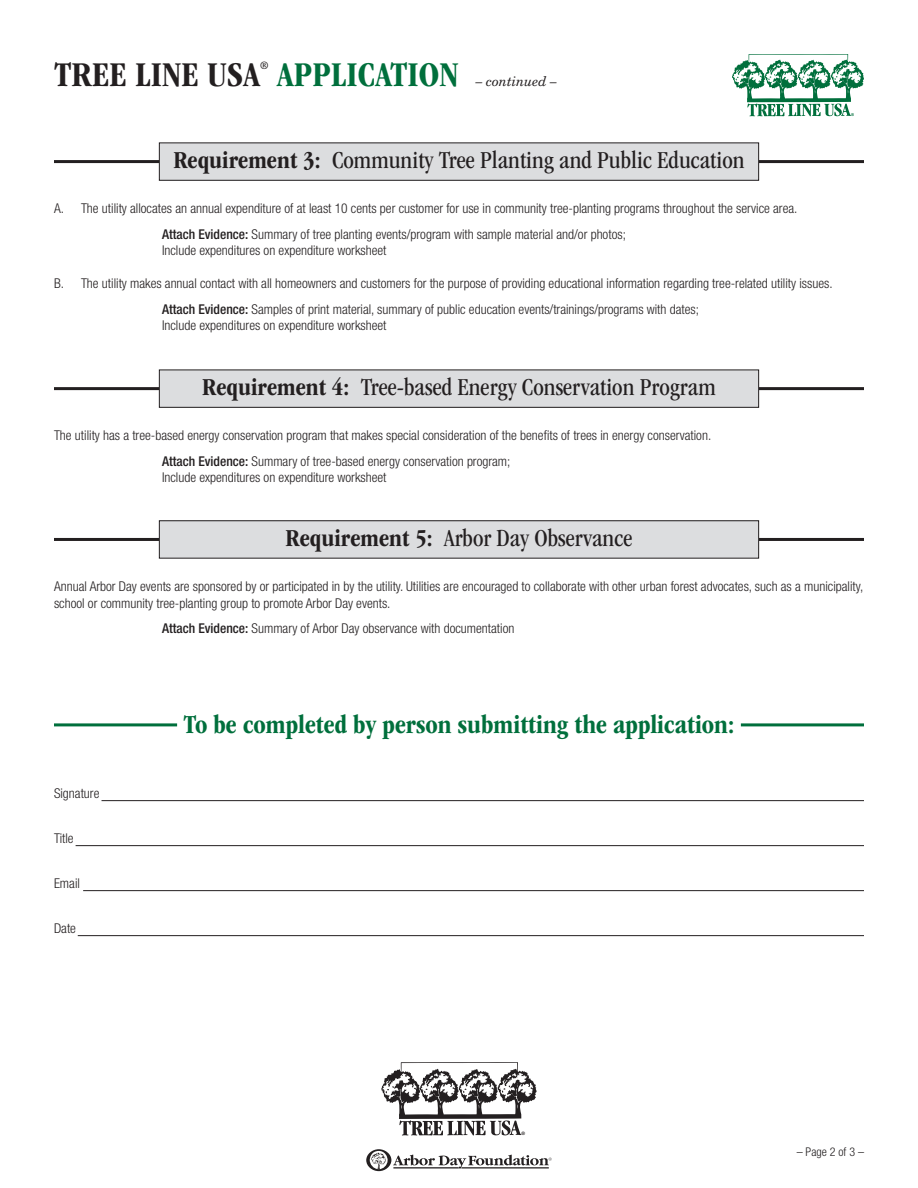
<style>
.page{position:relative;width:918px;height:1188px;background:#fff}
.page>*{position:absolute;margin:0;border:0;box-sizing:border-box;transform-origin:0 0}
.t1{font:700 condensed 36px "ITC Garamond Std";letter-spacing:.005em;color:#231f20}
.t2{font:700 condensed 36px "ITC Garamond Std";letter-spacing:.005em;color:#006f3c}
.t3{font:700 condensed 27px "ITC Garamond Std";color:#006f3c}
.t4{font:condensed 25.2px "ITC Garamond Std";color:#231f20}
.t5{font:300 condensed 13.5px/25.5px "Helvetica Neue LT Std";color:#231f20}
.t6{font:italic 13.5px "New Century Schlbk LT Std";letter-spacing:-.005em;color:#231f20}
.t7{font:300 condensed 12px "Helvetica Neue LT Std";color:#231f20}
.t8{font:700 condensed 10.5px "ITC Garamond Std";color:#231f20}
.t9{font:700 condensed 5.4px "Garamond";color:#231f20}
.t10{font:700 condensed 4.5px "Garamond";color:#006f3c}
.s1{font-weight:700}
.s2{font-weight:500}
</style>
<div class="page">
<svg style="left:381px;top:1062px;width:156px;height:74px"></svg>
<svg style="left:366px;top:1149px;width:186px;height:22px"></svg>
<svg style="left:732px;top:54px;width:132px;height:63px"></svg>
<hr style="left:54px;top:160px;width:810px;height:3px;background:#231f20">
<div style="left:159px;top:143px;width:600px;height:37px;background:#dcdddf"></div>
<div style="left:159px;top:143px;width:600px;height:38px;border:1px solid #231f20"></div>
<hr style="left:54px;top:387px;width:810px;height:3px;background:#231f20">
<div style="left:159px;top:370px;width:600px;height:37px;background:#dcdddf"></div>
<div style="left:159px;top:370px;width:600px;height:38px;border:1px solid #231f20"></div>
<hr style="left:54px;top:538px;width:810px;height:3px;background:#231f20">
<div style="left:159px;top:521px;width:600px;height:37px;background:#dcdddf"></div>
<div style="left:159px;top:520px;width:600px;height:38px;border:1px solid #231f20"></div>
<hr style="left:54px;top:723px;width:123px;height:3px;background:#006f3c">
<hr style="left:741px;top:723px;width:123px;height:3px;background:#006f3c">
<hr style="left:102px;top:800px;width:762px;height:1px;background:#231f20">
<hr style="left:76px;top:845px;width:788px;height:1px;background:#231f20">
<hr style="left:83px;top:890px;width:781px;height:1px;background:#231f20">
<hr style="left:78px;top:935px;width:786px;height:1px;background:#231f20">
<h1 class="t1" style="left:54px;top:54px;width:208px">TREE LINE USA</h1>
<p class="t8" style="left:260px;top:60px;width:10px">®</p>
<h1 class="t2" style="left:277px;top:54px;width:183px">APPLICATION</h1>
<p class="t6" style="left:476px;top:73px;width:83px">– continued –</p>
<h3 class="t4" style="left:173px;top:146px;width:573px"><span class="s1">Requirement 3:</span> Community Tree Planting and Public Education</h3>
<p class="t5" style="left:162px;top:196px;width:637px;text-indent:-108px">A. The utility allocates an annual expenditure of at least 10 cents per customer for use in community tree-planting programs throughout the service area.<br><span class="s2">Attach Evidence:</span> Summary of tree planting events/program with sample material and/or photos;</p>
<p class="t5" style="left:162px;top:238px;width:226px">Include expenditures on expenditure worksheet</p>
<p class="t5" style="left:162px;top:271px;width:672px;text-indent:-108px">B. The utility makes annual contact with all homeowners and customers for the purpose of providing educational information regarding tree-related utility issues.<br><span class="s2">Attach Evidence:</span> Samples of print material, summary of public education events/trainings/programs with dates;</p>
<p class="t5" style="left:162px;top:313px;width:226px">Include expenditures on expenditure worksheet</p>
<h3 class="t4" style="left:202px;top:373px;width:515px"><span class="s1">Requirement 4:</span> Tree-based Energy Conservation Program</h3>
<p class="t5" style="left:162px;top:423px;width:551px;text-indent:-108px">The utility has a tree-based energy conservation program that makes special consideration of the benefits of trees in energy conservation.<br><span class="s2">Attach Evidence:</span> Summary of tree-based energy conservation program;</p>
<p class="t5" style="left:162px;top:465px;width:226px">Include expenditures on expenditure worksheet</p>
<h3 class="t4" style="left:286px;top:524px;width:348px"><span class="s1">Requirement 5:</span> Arbor Day Observance</h3>
<p class="t10" style="left:851px;top:112px;width:5px">®</p>
<p class="t5" style="left:54px;top:578px;width:811px;line-height:16.5px">Annual Arbor Day events are sponsored by or participated in by the utility. Utilities are encouraged to collaborate with other urban forest advocates, such as a municipality, school or community tree-planting group to promote Arbor Day events.</p>
<p class="t5" style="left:162px;top:615px;width:354px"><span class="s2">Attach Evidence:</span> Summary of Arbor Day observance with documentation</p>
<p class="t5" style="left:54px;top:780px;width:47px">Signature</p>
<p class="t5" style="left:54px;top:825px;width:21px">Title</p>
<p class="t5" style="left:54px;top:870px;width:27px">Email</p>
<p class="t5" style="left:54px;top:915px;width:24px">Date</p>
<h2 class="t3" style="left:184px;top:709px;width:552px">To be completed by person submitting the application:</h2>
<p class="t9" style="left:521px;top:1130px;width:6px">®</p>
<p class="t7" style="left:797px;top:1145px;width:69px">– Page 2 of 3 –</p>
</div>
